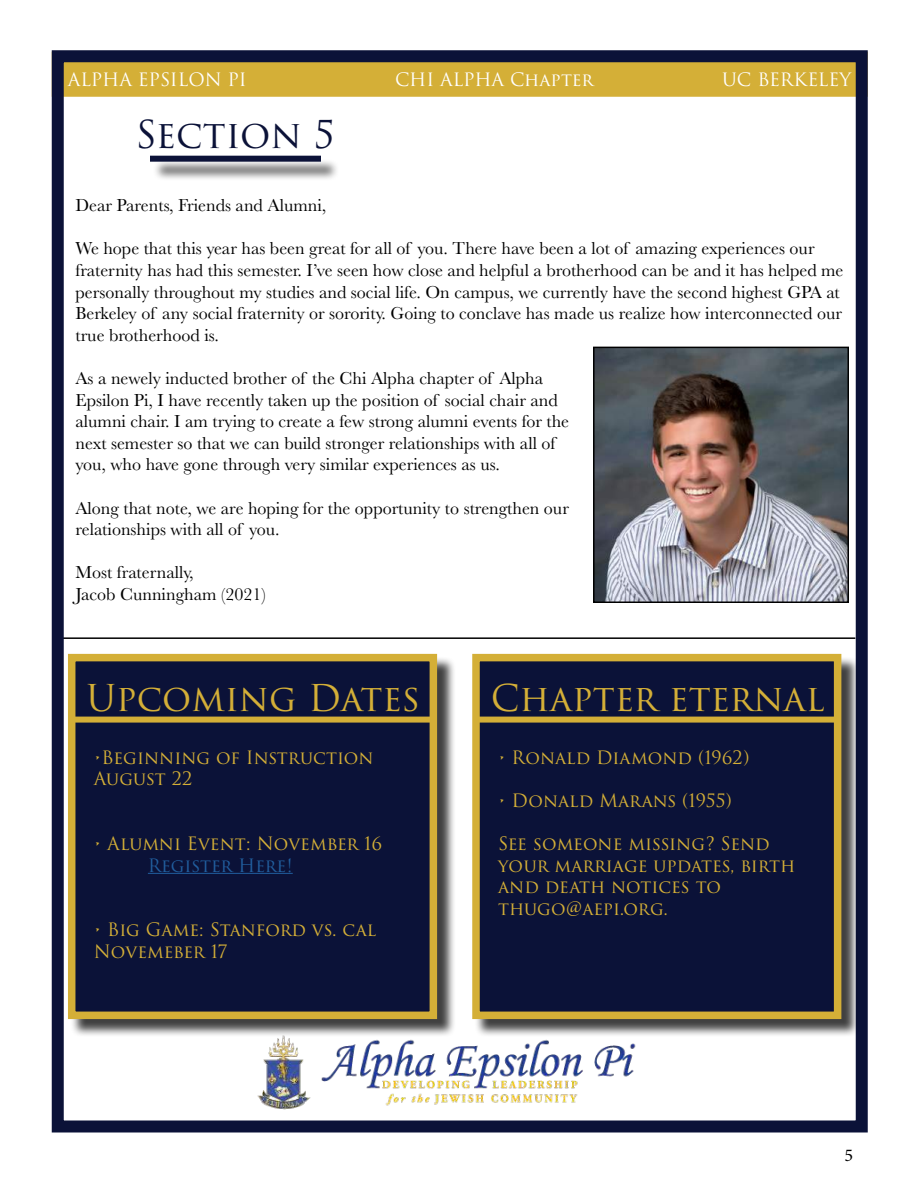
<style>
.page{position:relative;width:918px;height:1188px;background:#fff}
.page>*{position:absolute;margin:0;border:0;box-sizing:border-box;transform-origin:0 0}
.t1{font:37.5px "Trajan Pro 3";letter-spacing:-.005em;color:#0b1238}
.t2{font:36px "Trajan Pro 3";color:#d4af37}
.t3{font:18px/21.6px "Baskerville";color:#000}
.t4{font:18px/21.6px "Trajan Pro 3";color:#d4af37}
.t5{font:18px "Trajan Pro 3";letter-spacing:-.005em;color:#fff}
.t6{font:18px "Trajan Pro 3";letter-spacing:-.02em;color:#215e9e}
.t7{font:18px "Minion Pro";color:#000}
</style>
<div class="page">
<hr style="left:54px;top:637px;width:801px;height:2px;background:#000">
<div style="left:52px;top:52px;width:816px;height:45px;background:#d4af37"></div>
<div style="left:52px;top:50px;width:816px;height:1082px;border:12px solid #0b1238"></div>
<div style="left:70px;top:656px;width:386px;height:382px;background:#000;opacity:.75"></div>
<div style="left:68px;top:654px;width:369px;height:365px;background:#0b1238;border:8px solid #d4af37"></div>
<div style="left:70px;top:717px;width:363px;height:6px;background:#d4af37"></div>
<hr style="left:148px;top:873px;width:145px;height:1px;background:#215e9e">
<img style="left:255px;top:1029px;width:381px;height:81px">
<div style="left:474px;top:656px;width:386px;height:382px;background:#000;opacity:.75"></div>
<div style="left:472px;top:654px;width:369px;height:365px;background:#0b1238;border:8px solid #d4af37"></div>
<div style="left:474px;top:717px;width:364px;height:6px;background:#d4af37"></div>
<div style="left:153px;top:158px;width:187px;height:22px;background:#000;opacity:.75"></div>
<div style="left:150px;top:156px;width:171px;height:6px;background:#0b1238"></div>
<img style="left:596px;top:350px;width:250px;height:250px">
<div style="left:593px;top:347px;width:256px;height:256px;border:2px solid #000"></div>
<p class="t5" style="left:68px;top:67px;width:180px">ALPHA EPSILON PI</p>
<p class="t5" style="left:395px;top:67px;width:200px">CHI ALPHA Chapter</p>
<p class="t5" style="left:722px;top:67px;width:131px">UC BERKELEY</p>
<h1 class="t1" style="left:136px;top:109px;width:201px">Section 5</h1>
<p class="t3" style="left:75px;top:195px;width:252px">Dear Parents, Friends and Alumni,</p>
<p class="t3" style="left:75px;top:238px;width:770px">We hope that this year has been great for all of you. There have been a lot of amazing experiences our fraternity has had this semester. I’ve seen how close and helpful a brotherhood can be and it has helped me personally throughout my studies and social life. On campus, we currently have the second highest GPA at Berkeley of any social fraternity or sorority. Going to conclave has made us realize how interconnected our true brotherhood is.</p>
<p class="t3" style="left:75px;top:368px;width:495px">As a newely inducted brother of the Chi Alpha chapter of Alpha Epsilon Pi, I have recently taken up the position of social chair and alumni chair. I am trying to create a few strong alumni events for the next semester so that we can build stronger relationships with all of you, who have gone through very similar experiences as us.</p>
<p class="t3" style="left:75px;top:497px;width:495px">Along that note, we are hoping for the opportunity to strengthen our relationships with all of you.</p>
<p class="t3" style="left:75px;top:562px;width:192px">Most fraternally,<br>Jacob Cunningham (2021)</p>
<h2 class="t2" style="left:87px;top:673px;width:335px">Upcoming Dates</h2>
<p class="t4" style="left:94px;top:747px;width:281px">•Beginning of Instruction<br>August 22</p>
<p class="t4" style="left:94px;top:833px;width:290px">• Alumni Event: November 16</p>
<p class="t6" style="left:148px;top:853px;width:146px">Register Here!</p>
<p class="t4" style="left:94px;top:920px;width:284px">• Big Game: Stanford vs. cal<br>Novemeber 17</p>
<h2 class="t2" style="left:491px;top:673px;width:335px">Chapter eternal</h2>
<p class="t4" style="left:498px;top:747px;width:253px">• Ronald Diamond (1962)</p>
<p class="t4" style="left:498px;top:790px;width:235px">• Donald Marans (1955)</p>
<p class="t4" style="left:498px;top:833px;width:299px">See someone missing? Send your marriage updates, birth and death notices to thugo@aepi.org.</p>
<p class="t7" style="left:844px;top:1143px;width:10px">5</p>
</div>
